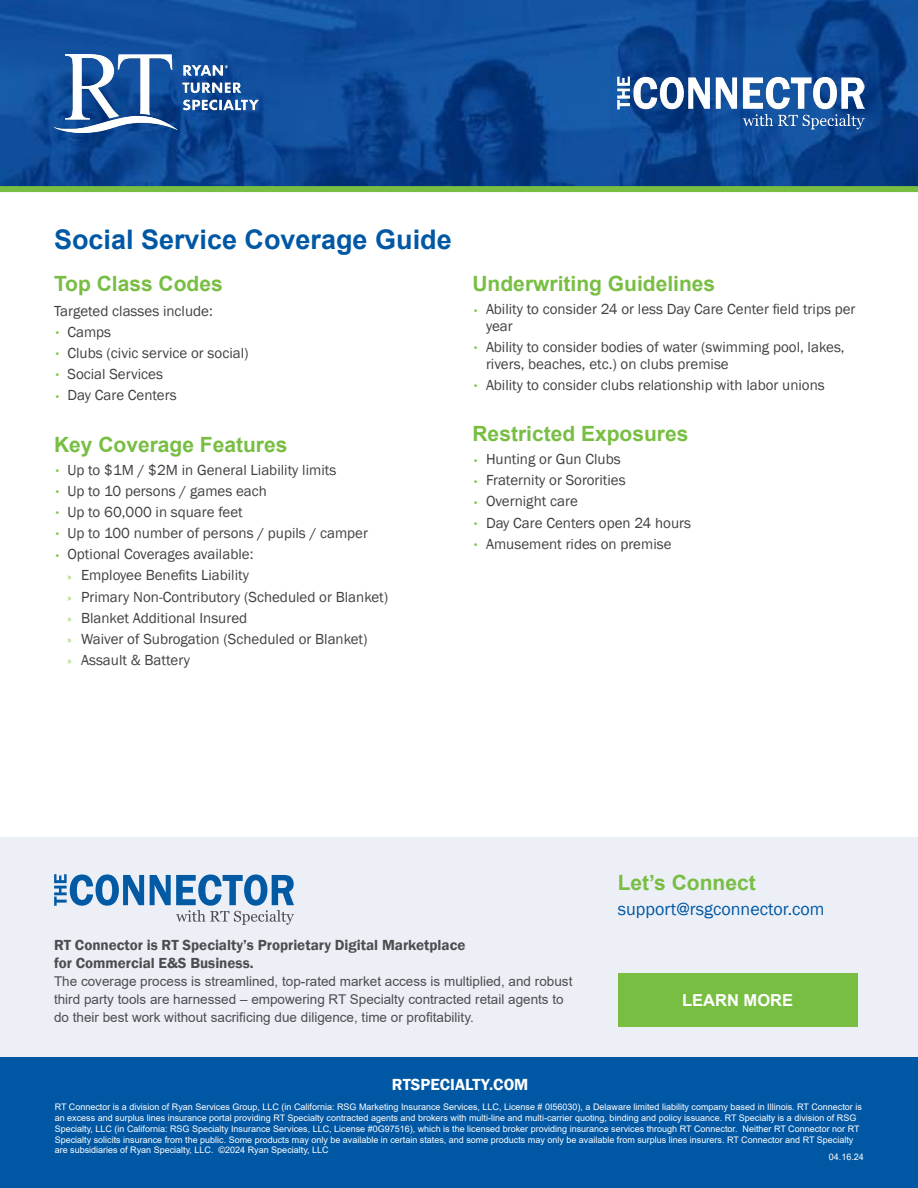
<style>
.page{position:relative;width:918px;height:1188px;background:#fff}
.page>*{position:absolute;margin:0;border:0;box-sizing:border-box;transform-origin:0 0}
.t1{font:700 27px "Arial";color:#0058a4}
.t2{font:700 21px "Arial";color:#78be43}
.t3{font:18px "Franklin Gothic";color:#0058a4}
.t4{font:600 16.5px "Franklin Gothic";color:#fff}
.t5{font:700 16.5px "Arial";color:#fff}
.t6{font:15px/21.1px "Franklin Gothic";color:#414042}
.t7{font:600 15px/18px "Franklin Gothic";color:#4d4d4f}
.t8{font:13.5px/18px "Arial";color:#4d4d4f}
.t9{font:9px/10.8px "Arial";color:#fff}
.s1{font-size:9.75px;color:#86c351}
.s2{font-family:"Myriad Pro";font-size:9.75px;color:#86c351}
</style>
<div class="page">
<img style="left:0;top:0;width:918px;height:186px">
<div style="left:0;top:186px;width:918px;height:6px;background:#78be43"></div>
<div style="left:0;top:1057px;width:918px;height:131px;background:#0058a4"></div>
<div style="left:0;top:837px;width:918px;height:220px;background:#edeff7"></div>
<div style="left:618px;top:973px;width:240px;height:53px;background:#78be43"></div>
<svg style="left:54px;top:874px;width:90px;height:32px"></svg>
<svg style="left:150px;top:875px;width:144px;height:50px"></svg>
<img style="left:54px;top:54px;width:205px;height:78px">
<img style="left:611px;top:66px;width:254px;height:63px">
<h1 class="t1" style="left:54px;top:221px;width:399px">Social Service Coverage Guide</h1>
<h2 class="t2" style="left:54px;top:269px;width:170px">Top Class Codes</h2>
<h3 class="t6" style="left:54px;top:301px;width:160px">Targeted classes include:</h3>
<h3 class="t6" style="left:54px;top:322px;width:59px"><span class="s1">•</span> Camps</h3>
<h3 class="t6" style="left:54px;top:343px;width:196px"><span class="s1">•</span> Clubs (civic service or social)</h3>
<h3 class="t6" style="left:54px;top:364px;width:111px"><span class="s1">•</span> Social Services</h3>
<h3 class="t6" style="left:54px;top:385px;width:124px"><span class="s1">•</span> Day Care Centers</h3>
<h2 class="t2" style="left:54px;top:430px;width:235px">Key Coverage Features</h2>
<h3 class="t6" style="left:54px;top:460px;width:284px"><span class="s1">•</span> Up to $1M / $2M in General Liability limits</h3>
<h3 class="t6" style="left:54px;top:481px;width:214px"><span class="s1">•</span> Up to 10 persons / games each</h3>
<h3 class="t6" style="left:54px;top:502px;width:190px"><span class="s1">•</span> Up to 60,000 in square feet</h3>
<h3 class="t6" style="left:54px;top:523px;width:316px"><span class="s1">•</span> Up to 100 number of persons / pupils / camper</h3>
<h3 class="t6" style="left:67px;top:544px;width:322px;text-indent:-13px"><span class="s1">•</span> Optional Coverages available:<br><span class="s2">»</span> Employee Benefits Liability<br><span class="s2">»</span> Primary Non-Contributory (Scheduled or Blanket) <span class="s2">»</span> Blanket Additional Insured<br><span class="s2">»</span> Waiver of Subrogation (Scheduled or Blanket)<br><span class="s2">»</span> Assault &amp; Battery</h3>
<h2 class="t2" style="left:472px;top:269px;width:244px">Underwriting Guidelines</h2>
<h3 class="t6" style="left:486px;top:302px;width:371px;line-height:16.5px;text-indent:-14px"><span class="s1">•</span> Ability to consider 24 or less Day Care Center field trips per year</h3>
<h3 class="t6" style="left:486px;top:339px;width:360px;line-height:16.5px;text-indent:-14px"><span class="s1">•</span> Ability to consider bodies of water (swimming pool, lakes, rivers, beaches, etc.) on clubs premise</h3>
<h3 class="t6" style="left:472px;top:374px;width:354px"><span class="s1">•</span> Ability to consider clubs relationship with labor unions</h3>
<h2 class="t2" style="left:472px;top:419px;width:217px">Restricted Exposures</h2>
<h3 class="t6" style="left:472px;top:449px;width:150px"><span class="s1">•</span> Hunting or Gun Clubs</h3>
<h3 class="t6" style="left:472px;top:470px;width:155px"><span class="s1">•</span> Fraternity or Sororities</h3>
<h3 class="t6" style="left:472px;top:491px;width:107px"><span class="s1">•</span> Overnight care</h3>
<h3 class="t6" style="left:472px;top:512px;width:220px"><span class="s1">•</span> Day Care Centers open 24 hours</h3>
<h3 class="t6" style="left:472px;top:533px;width:201px"><span class="s1">•</span> Amusement rides on premise</h3>
<h2 class="t2" style="left:618px;top:868px;width:140px">Let’s Connect</h2>
<h3 class="t3" style="left:618px;top:898px;width:208px">support@rsgconnector.com</h3>
<h3 class="t7" style="left:54px;top:936px;width:413px">RT Connector is RT Specialty’s Proprietary Digital Marketplace for Commercial E&amp;S Business.</h3>
<p class="t8" style="left:54px;top:972px;width:520px">The coverage process is streamlined, top-rated market access is multiplied, and robust third party tools are harnessed – empowering RT Specialty contracted retail agents to do their best work without sacrificing due diligence, time or profitability.</p>
<h3 class="t4" style="left:392px;top:1074px;width:138px">RTSPECIALTY.COM</h3>
<h3 class="t5" style="left:682px;top:988px;width:112px">LEARN MORE</h3>
<p class="t9" style="left:55px;top:1102px;width:809px">RT Connector is a division of Ryan Services Group, LLC (in California: RSG Marketing Insurance Services, LLC, License # 0I56030), a Delaware limited liability company based in Illinois. RT Connector is an excess and surplus lines insurance portal providing RT Specialty contracted agents and brokers with multi-line and multi-carrier quoting, binding and policy issuance. RT Specialty is a division of RSG Specialty, LLC (in California: RSG Specialty Insurance Services, LLC, License #0G97516), which is the licensed broker providing insurance services through RT Connector. Neither RT Connector nor RT Specialty solicits insurance from the public. Some products may only be available in certain states, and some products may only be available from surplus lines insurers. RT Connector and RT Specialty are subsidiaries of Ryan Specialty, LLC. ©2024 Ryan Specialty, LLC</p>
<p class="t9" style="left:829px;top:1151px;width:37px">04.16.24</p>
</div>
